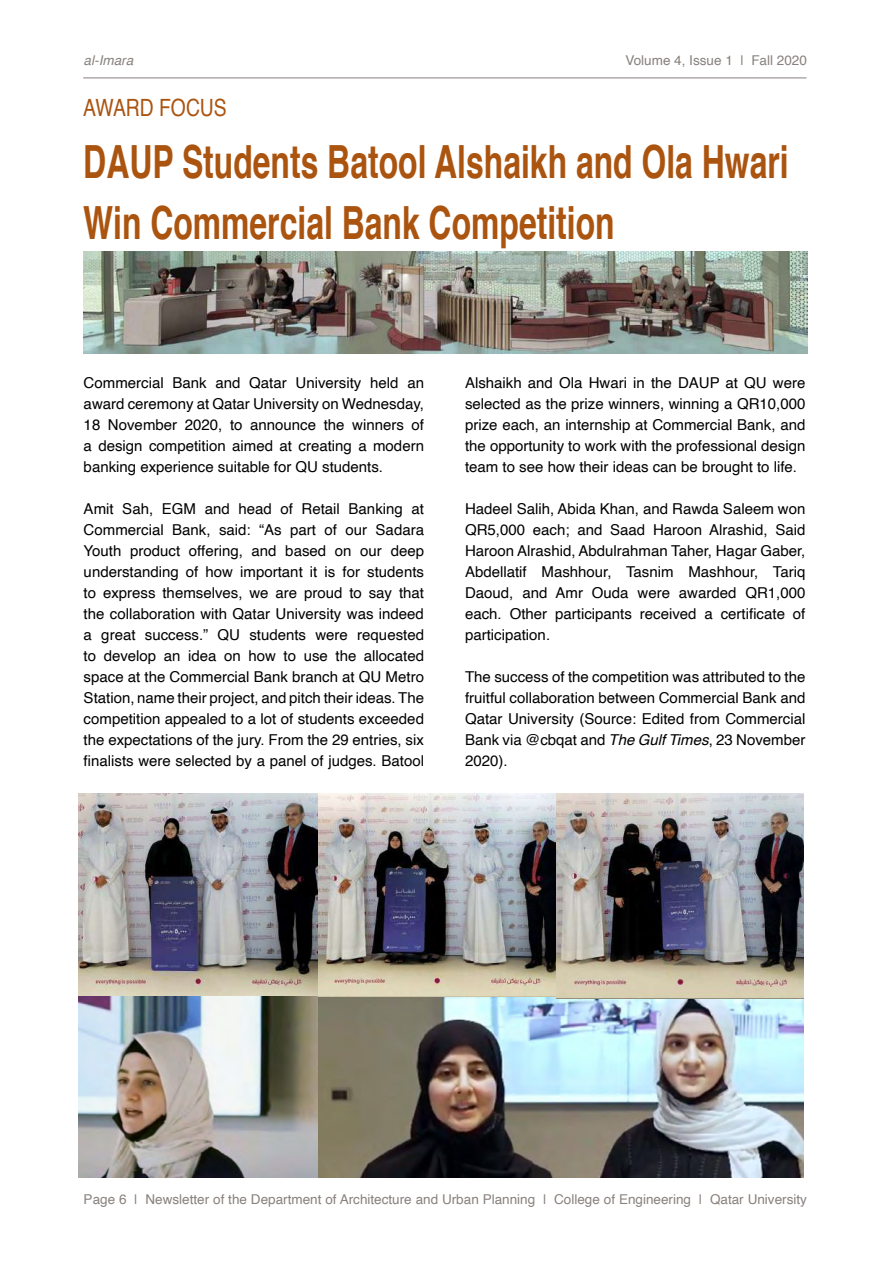
<style>
.page{position:relative;width:892px;height:1263px;background:#fff}
.page>*{position:absolute;margin:0;border:0;box-sizing:border-box;transform-origin:0 0}
.t1{font:700 45.75px/61.5px "Helvetica";color:#ab5410;scale:.7 1}
.t2{font:23.85px "Helvetica";color:#ab5410;scale:.81 1}
.t3{font:15px/21px "Helvetica";color:#000;text-align:justify}
.t4{font:13.5px "Helvetica";color:#88817e}
.t5{font:italic 13.5px "Helvetica";color:#88817e}
.s1{font-style:italic}
</style>
<div class="page">
<hr style="left:83px;top:78px;width:723px;height:1px;background:#88817e">
<img style="left:317px;top:998px;width:486px;height:180px">
<img style="left:79px;top:793px;width:724px;height:205px">
<img style="left:79px;top:997px;width:238px;height:181px">
<img style="left:84px;top:252px;width:723px;height:102px">
<p class="t5" style="left:84px;top:50px;width:51px">al-Imara</p>
<p class="t4" style="left:625px;top:50px;width:183px">Volume 4, Issue 1 | Fall 2020</p>
<h2 class="t2" style="left:83px;top:89px;width:179px">AWARD FOCUS</h2>
<h1 class="t1" style="left:83px;top:131px;width:1009px">DAUP Students Batool Alshaikh and Ola Hwari<br>Win Commercial Bank Competition</h1>
<p class="t3" style="left:84px;top:373px;width:342px">Commercial Bank and Qatar University held an award ceremony at Qatar University on Wednesday, 18 November 2020, to announce the winners of a design competition aimed at creating a modern banking experience suitable for QU students.</p>
<p class="t3" style="left:84px;top:499px;width:342px">Amit Sah, EGM and head of Retail Banking at Commercial Bank, said: “As part of our Sadara Youth product offering, and based on our deep understanding of how important it is for students to express themselves, we are proud to say that the collaboration with Qatar University was indeed a great success.” QU students were requested to develop an idea on how to use the allocated space at the Commercial Bank branch at QU Metro Station, name their project, and pitch their ideas. The competition appealed to a lot of students exceeded the expectations of the jury. From the 29 entries, six finalists were selected by a panel of judges. Batool</p>
<p class="t3" style="left:465px;top:373px;width:342px">Alshaikh and Ola Hwari in the DAUP at QU were selected as the prize winners, winning a QR10,000 prize each, an internship at Commercial Bank, and the opportunity to work with the professional design team to see how their ideas can be brought to life.</p>
<p class="t3" style="left:465px;top:499px;width:342px">Hadeel Salih, Abida Khan, and Rawda Saleem won QR5,000 each; and Saad Haroon Alrashid, Said Haroon Alrashid, Abdulrahman Taher, Hagar Gaber, Abdellatif Mashhour, Tasnim Mashhour, Tariq Daoud, and Amr Ouda were awarded QR1,000 each. Other participants received a certificate of participation.</p>
<p class="t3" style="left:465px;top:667px;width:342px">The success of the competition was attributed to the fruitful collaboration between Commercial Bank and Qatar University (Source: Edited from Commercial Bank via @cbqat and <span class="s1">The Gulf Times</span>, 23 November 2020).</p>
<p class="t4" style="left:84px;top:1188px;width:724px">Page 6 | Newsletter of the Department of Architecture and Urban Planning | College of Engineering | Qatar University</p>
</div>
